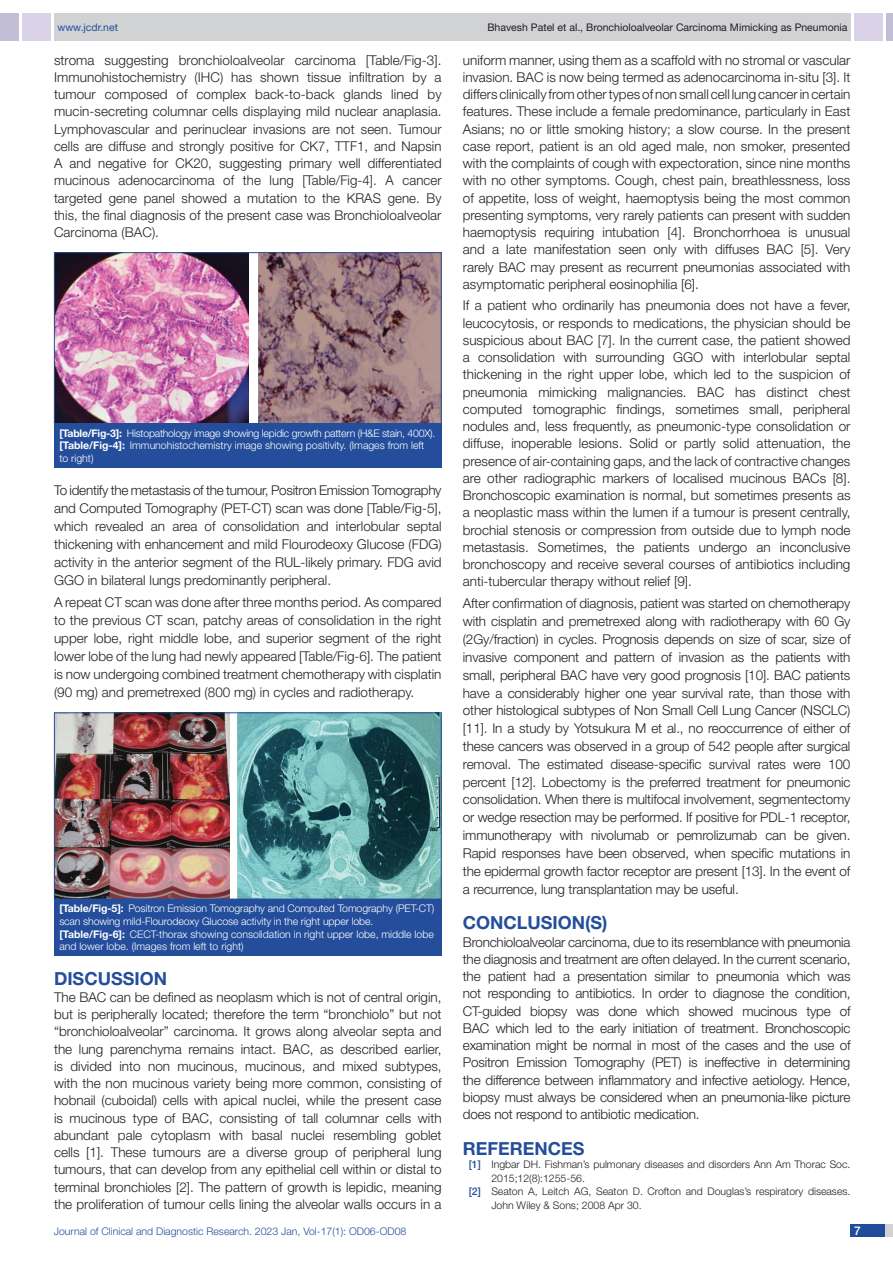
<style>
.page{position:relative;width:893px;height:1263px;background:#fff}
.page>*{position:absolute;margin:0;border:0;box-sizing:border-box;transform-origin:0 0}
.Heading{font:700 18px "Helvetica Neue";color:#244e9b}
.Body_text{font:300 13.5px/17.2px "Helvetica Neue";color:#231f20;text-align:justify}
.t1{font:500 12px "Helvetica Neue";color:#fff}
.TABLE_FIG{font:300 10.5px/12.6px "Helvetica Neue";letter-spacing:-.01em;color:#fff}
.t2{font:300 10.5px "Helvetica Neue";color:#231f20}
.t3{font:300 10.5px "Helvetica Neue";color:#244e9b}
.t4{font:10.5px "Helvetica Neue";color:#231f20}
.t5{font:10.5px "Helvetica Neue";color:#244e9b}
.s1{font-weight:700}
.s2{font-weight:500;color:#244e9b}
</style>
<div class="page">
<div style="left:54px;top:13px;width:796px;height:28px;background:#d1d2d4"></div>
<div style="left:0;top:13px;width:19px;height:28px;background:#c2bed7"></div>
<div style="left:22px;top:13px;width:29px;height:28px;background:#d9d2e8"></div>
<div style="left:886px;top:13px;width:7px;height:28px;background:#c2bed7"></div>
<div style="left:854px;top:13px;width:29px;height:28px;background:#d9d2e8"></div>
<div style="left:850px;top:1224px;width:43px;height:13px;background:#d1d2d4"></div>
<div style="left:850px;top:1224px;width:35px;height:13px;background:#214c99"></div>
<img style="left:259px;top:254px;width:181px;height:168px">
<img style="left:56px;top:254px;width:193px;height:168px">
<div style="left:54px;top:252px;width:388px;height:172px;border:1px solid #244e9b"></div>
<div style="left:54px;top:423px;width:388px;height:44px;background:#244e9b"></div>
<img style="left:238px;top:714px;width:202px;height:183px">
<img style="left:56px;top:714px;width:174px;height:183px">
<div style="left:54px;top:712px;width:388px;height:187px;border:1px solid #244e9b"></div>
<div style="left:54px;top:899px;width:388px;height:56px;background:#244e9b"></div>
<p class="t5" style="left:57px;top:21px;width:62px">www.jcdr.net</p>
<p class="t4" style="left:487px;top:21px;width:362px">Bhavesh Patel et al., Bronchioloalveolar Carcinoma Mimicking as Pneumonia</p>
<p class="Body_text" style="left:54px;top:51px;width:389px">stroma suggesting bronchioloalveolar carcinoma [Table/Fig-3].<br>Immunohistochemistry (IHC) has shown tissue infiltration by a tumour composed of complex back-to-back glands lined by mucin-secreting columnar cells displaying mild nuclear anaplasia.<br>Lymphovascular and perinuclear invasions are not seen. Tumour cells are diffuse and strongly positive for CK7, TTF1, and Napsin A and negative for CK20, suggesting primary well differentiated mucinous adenocarcinoma of the lung [Table/Fig-4]. A cancer targeted gene panel showed a mutation to the KRAS gene. By this, the final diagnosis of the present case was Bronchioloalveolar Carcinoma (BAC).</p>
<p class="TABLE_FIG" style="left:59px;top:427px;width:377px"><span class="s1">[Table/Fig-3]:</span> Histopathology image showing lepidic growth pattern (H&amp;E stain, 400X).</p>
<p class="TABLE_FIG" style="left:59px;top:439px;width:366px"><span class="s1">[Table/Fig-4]:</span> Immunohistochemistry image showing positivity. (Images from left to right)</p>
<p class="Body_text" style="left:54px;top:481px;width:389px;line-height:18px">To identify the metastasis of the tumour, Positron Emission Tomography and Computed Tomography (PET-CT) scan was done [Table/Fig-5], which revealed an area of consolidation and interlobular septal thickening with enhancement and mild Flourodeoxy Glucose (FDG) activity in the anterior segment of the RUL-likely primary. FDG avid GGO in bilateral lungs predominantly peripheral.</p>
<p class="Body_text" style="left:54px;top:593px;width:389px;line-height:18px">A repeat CT scan was done after three months period. As compared to the previous CT scan, patchy areas of consolidation in the right upper lobe, right middle lobe, and superior segment of the right lower lobe of the lung had newly appeared [Table/Fig-6]. The patient is now undergoing combined treatment chemotherapy with cisplatin (90 mg) and premetrexed (800 mg) in cycles and radiotherapy.</p>
<p class="TABLE_FIG" style="left:59px;top:902px;width:377px"><span class="s1">[Table/Fig-5]:</span> Positron Emission Tomography and Computed Tomography (PET-CT) scan showing mild-Flourodeoxy Glucose activity in the right upper lobe.</p>
<p class="TABLE_FIG" style="left:59px;top:927px;width:376px"><span class="s1">[Table/Fig-6]:</span> CECT-thorax showing consolidation in right upper lobe, middle lobe and lower lobe. (Images from left to right)</p>
<p class="Heading" style="left:54px;top:967px;width:115px">DISCUSSION</p>
<p class="Body_text" style="left:54px;top:988px;width:389px">The BAC can be defined as neoplasm which is not of central origin, but is peripherally located; therefore the term “bronchiolo” but not “bronchioloalveolar” carcinoma. It grows along alveolar septa and the lung parenchyma remains intact. BAC, as described earlier, is divided into non mucinous, mucinous, and mixed subtypes, with the non mucinous variety being more common, consisting of hobnail (cuboidal) cells with apical nuclei, while the present case is mucinous type of BAC, consisting of tall columnar cells with abundant pale cytoplasm with basal nuclei resembling goblet cells [1]. These tumours are a diverse group of peripheral lung tumours, that can develop from any epithelial cell within or distal to terminal bronchioles [2]. The pattern of growth is lepidic, meaning the proliferation of tumour cells lining the alveolar walls occurs in a</p>
<p class="Body_text" style="left:463px;top:51px;width:389px">uniform manner, using them as a scaffold with no stromal or vascular invasion. BAC is now being termed as adenocarcinoma in-situ [3]. It differs clinically from other types of non small cell lung cancer in certain features. These include a female predominance, particularly in East Asians; no or little smoking history; a slow course. In the present case report, patient is an old aged male, non smoker, presented with the complaints of cough with expectoration, since nine months with no other symptoms. Cough, chest pain, breathlessness, loss of appetite, loss of weight, haemoptysis being the most common presenting symptoms, very rarely patients can present with sudden haemoptysis requiring intubation [4]. Bronchorrhoea is unusual and a late manifestation seen only with diffuses BAC [5]. Very rarely BAC may present as recurrent pneumonias associated with asymptomatic peripheral eosinophilia [6].</p>
<p class="Body_text" style="left:463px;top:297px;width:389px">If a patient who ordinarily has pneumonia does not have a fever, leucocytosis, or responds to medications, the physician should be suspicious about BAC [7]. In the current case, the patient showed a consolidation with surrounding GGO with interlobular septal thickening in the right upper lobe, which led to the suspicion of pneumonia mimicking malignancies. BAC has distinct chest computed tomographic findings, sometimes small, peripheral nodules and, less frequently, as pneumonic-type consolidation or diffuse, inoperable lesions. Solid or partly solid attenuation, the presence of air-containing gaps, and the lack of contractive changes are other radiographic markers of localised mucinous BACs [8].<br>Bronchoscopic examination is normal, but sometimes presents as a neoplastic mass within the lumen if a tumour is present centrally, brochial stenosis or compression from outside due to lymph node metastasis. Sometimes, the patients undergo an inconclusive bronchoscopy and receive several courses of antibiotics including anti-tubercular therapy without relief [9].</p>
<p class="Body_text" style="left:463px;top:594px;width:389px;line-height:17.9px">After confirmation of diagnosis, patient was started on chemotherapy with cisplatin and premetrexed along with radiotherapy with 60 Gy (2Gy/fraction) in cycles. Prognosis depends on size of scar, size of invasive component and pattern of invasion as the patients with small, peripheral BAC have very good prognosis [10]. BAC patients have a considerably higher one year survival rate, than those with other histological subtypes of Non Small Cell Lung Cancer (NSCLC) [11]. In a study by Yotsukura M et al., no reoccurrence of either of these cancers was observed in a group of 542 people after surgical removal. The estimated disease-specific survival rates were 100 percent [12]. Lobectomy is the preferred treatment for pneumonic consolidation. When there is multifocal involvement, segmentectomy or wedge resection may be performed. If positive for PDL-1 receptor, immunotherapy with nivolumab or pemrolizumab can be given.<br>Rapid responses have been observed, when specific mutations in the epidermal growth factor receptor are present [13]. In the event of a recurrence, lung transplantation may be useful.</p>
<p class="Heading" style="left:463px;top:912px;width:146px">CONCLUSION(S)</p>
<p class="Body_text" style="left:463px;top:933px;width:389px">Bronchioloalveolar carcinoma, due to its resemblance with pneumonia the diagnosis and treatment are often delayed. In the current scenario, the patient had a presentation similar to pneumonia which was not responding to antibiotics. In order to diagnose the condition, CT-guided biopsy was done which showed mucinous type of BAC which led to the early initiation of treatment. Bronchoscopic examination might be normal in most of the cases and the use of Positron Emission Tomography (PET) is ineffective in determining the difference between inflammatory and infective aetiology. Hence, biopsy must always be considered when an pneumonia-like picture does not respond to antibiotic medication.</p>
<p class="Heading" style="left:463px;top:1137px;width:123px">REFERENCES</p>
<p class="t2" style="left:469px;top:1158px;width:383px"><span class="s2">[1]</span> Ingbar DH. Fishman’s pulmonary diseases and disorders Ann Am Thorac Soc.</p>
<p class="t2" style="left:491px;top:1172px;width:95px">2015;12(8):1255-56.</p>
<p class="t2" style="left:469px;top:1185px;width:383px"><span class="s2">[2]</span> Seaton A, Leitch AG, Seaton D. Crofton and Douglas’s respiratory diseases.</p>
<p class="t2" style="left:491px;top:1199px;width:152px">John Wiley &amp; Sons; 2008 Apr 30.</p>
<p class="t3" style="left:54px;top:1225px;width:354px">Journal of Clinical and Diagnostic Research. 2023 Jan, Vol-17(1): OD06-OD08</p>
<p class="t1" style="left:854px;top:1223px;width:8px">7</p>
</div>
